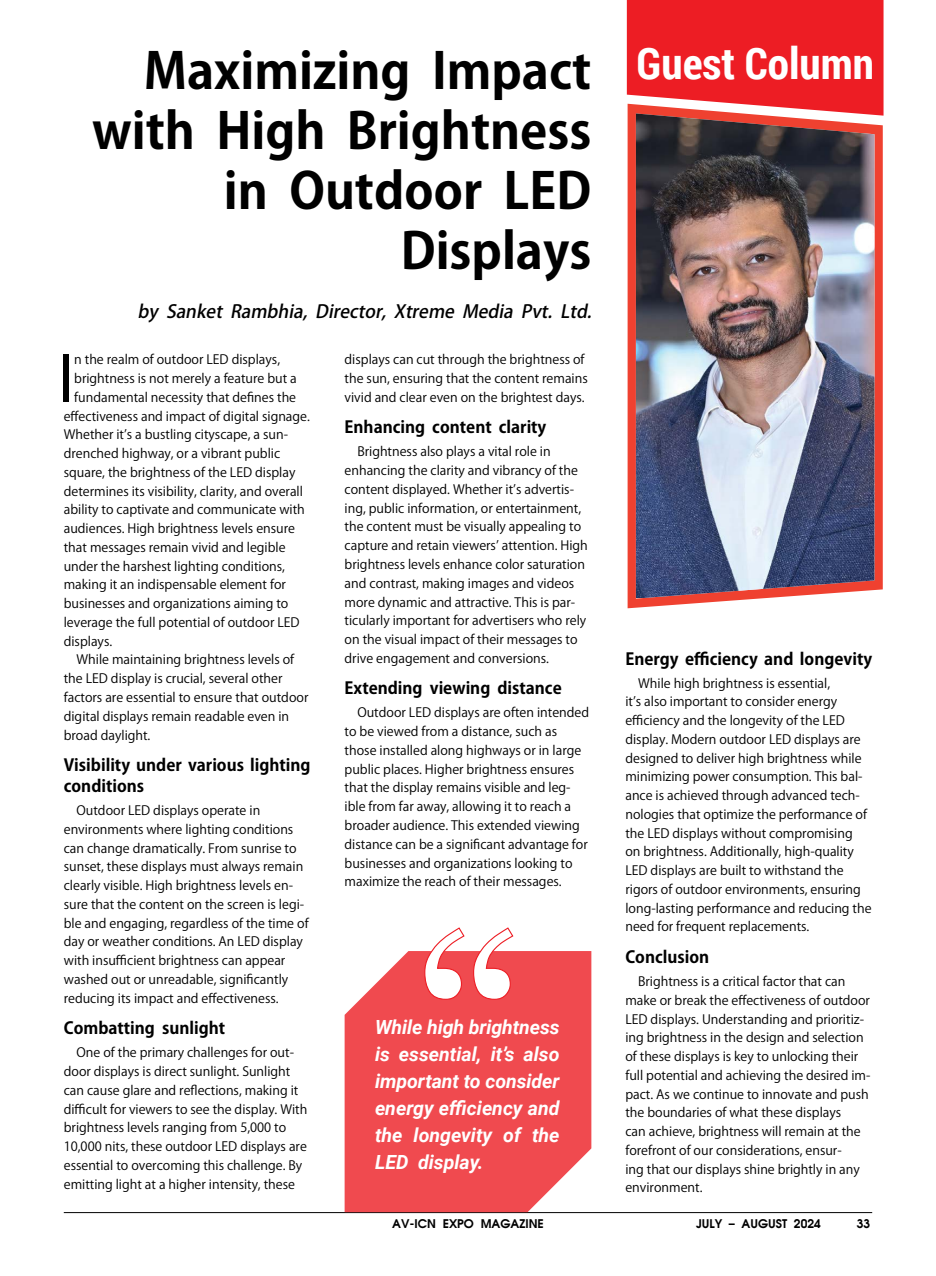
<style>
.page{position:relative;width:936px;height:1276px;background:#fff}
.page>*{position:absolute;margin:0;border:0;box-sizing:border-box;transform-origin:0 0}
.t1{font:61.95px "Koz Go Pro";color:#000}
.t2{font:700 49.5px/60px "Koz Go Pro";color:#000;text-align:right}
.t3{font:700 43.5px "Roboto Condensed";color:#fff}
.t4{font:italic 700 19.5px/27px "Roboto";color:#fff;text-align:justify}
.t5{font:italic 500 18px "Koz Go Pro";color:#000}
.t6{font:700 16.5px/21px "Koz Go Pro";color:#000}
.t7{font:12.75px/18.8px "Koz Go Pro";color:#000}
.t8{font:700 12px "Avalon";color:#000}
</style>
<div class="page">
<hr style="left:64px;top:1212px;width:808px;height:1px;background:#000">
<div style="left:626px;top:0;width:257px;height:116px;background:#ed1d24"></div>
<svg style="left:627px;top:104px;width:255px;height:504px;fill:#ef4130"></svg>
<img style="left:636px;top:113px;width:238px;height:485px">
<svg style="left:344px;top:951px;width:247px;height:261px;background:#f1565b"></svg>
<svg style="left:423px;top:927px;width:91px;height:73px"></svg>
<h2 class="t2" style="left:92px;top:44px;width:500px">Maximizing Impact with High Brightness in Outdoor LED<br>Displays</h2>
<h3 class="t3" style="left:636px;top:33px;width:239px">Guest Column</h3>
<h3 class="t5" style="left:138px;top:300px;width:459px">by Sanket Rambhia, Director, Xtreme Media Pvt. Ltd.</h3>
<p class="t7" style="left:344px;top:350px;width:245px">displays can cut through the brightness of the sun, ensuring that the content remains vivid and clear even on the brightest days.</p>
<p class="t6" style="left:344px;top:418px;width:203px">Enhancing content clarity</p>
<p class="t7" style="left:344px;top:443px;width:245px;text-indent:13px">Brightness also plays a vital role in enhancing the clarity and vibrancy of the content displayed. Whether it’s advertis&shy;ing, public information, or entertainment, the content must be visually appealing to capture and retain viewers’ attention. High brightness levels enhance color saturation and contrast, making images and videos more dynamic and attractive. This is par&shy;ticularly important for advertisers who rely on the visual impact of their messages to drive engagement and conversions.</p>
<p class="t6" style="left:344px;top:679px;width:219px">Extending viewing distance</p>
<p class="t7" style="left:344px;top:703px;width:246px;text-indent:13px">Outdoor LED displays are often intended to be viewed from a distance, such as those installed along highways or in large public places. Higher brightness ensures that the display remains visible and leg&shy;ible from far away, allowing it to reach a broader audience. This extended viewing distance can be a significant advantage for businesses and organizations looking to maximize the reach of their messages.</p>
<h1 class="t1" style="left:58px;top:339px;width:17px">I</h1>
<p class="t7" style="left:74px;top:350px;width:207px">n the realm of outdoor LED displays,</p>
<p class="t7" style="left:74px;top:369px;width:224px">brightness is not merely a feature but a</p>
<p class="t7" style="left:74px;top:388px;width:223px">fundamental necessity that defines the</p>
<p class="t7" style="left:64px;top:407px;width:247px">effectiveness and impact of digital signage.</p>
<p class="t7" style="left:64px;top:425px;width:226px">Whether it’s a bustling cityscape, a sun-</p>
<p class="t7" style="left:64px;top:444px;width:218px">drenched highway, or a vibrant public</p>
<p class="t7" style="left:64px;top:463px;width:233px">square, the brightness of the LED display</p>
<p class="t7" style="left:64px;top:482px;width:241px">determines its visibility, clarity, and overall</p>
<p class="t7" style="left:64px;top:501px;width:242px">ability to captivate and communicate with</p>
<p class="t7" style="left:64px;top:519px;width:233px">audiences. High brightness levels ensure</p>
<p class="t7" style="left:64px;top:538px;width:223px">that messages remain vivid and legible</p>
<p class="t7" style="left:64px;top:557px;width:223px">under the harshest lighting conditions,</p>
<p class="t7" style="left:64px;top:576px;width:224px">making it an indispensable element for</p>
<p class="t7" style="left:64px;top:594px;width:226px">businesses and organizations aiming to</p>
<p class="t7" style="left:64px;top:613px;width:237px">leverage the full potential of outdoor LED</p>
<p class="t7" style="left:64px;top:632px;width:50px">displays.</p>
<p class="t7" style="left:76px;top:651px;width:219px">While maintaining brightness levels of</p>
<p class="t7" style="left:64px;top:669px;width:220px">the LED display is crucial, several other</p>
<p class="t7" style="left:64px;top:688px;width:246px">factors are essential to ensure that outdoor</p>
<p class="t7" style="left:64px;top:707px;width:227px">digital displays remain readable even in</p>
<p class="t7" style="left:64px;top:726px;width:88px">broad daylight.</p>
<p class="t6" style="left:64px;top:755px;width:248px">Visibility under various lighting conditions</p>
<p class="t7" style="left:64px;top:801px;width:246px;text-indent:13px">Outdoor LED displays operate in environments where lighting conditions can change dramatically. From sunrise to sunset, these displays must always remain clearly visible. High brightness levels en&shy;sure that the content on the screen is legi&shy;ble and engaging, regardless of the time of day or weather conditions. An LED display with insufficient brightness can appear washed out or unreadable, significantly reducing its impact and effectiveness.</p>
<p class="t6" style="left:64px;top:1018px;width:163px">Combatting sunlight</p>
<p class="t7" style="left:64px;top:1043px;width:245px;text-indent:13px">One of the primary challenges for out&shy;door displays is direct sunlight. Sunlight can cause glare and reflections, making it difficult for viewers to see the display. With brightness levels ranging from 5,000 to 10,000 nits, these outdoor LED displays are essential to overcoming this challenge. By emitting light at a higher intensity, these</p>
<h3 class="t4" style="left:375px;top:1013px;width:186px">While high brightness is essential, it’s also important to consider energy efficiency and the longevity of the LED display.</h3>
<p class="t8" style="left:392px;top:1215px;width:153px">AV-ICN EXPO MAGAZINE</p>
<p class="t6" style="left:625px;top:649px;width:248px">Energy efficiency and longevity</p>
<p class="t7" style="left:625px;top:674px;width:248px;text-indent:13px">While high brightness is essential,<br>it’s also important to consider energy efficiency and the longevity of the LED display. Modern outdoor LED displays are designed to deliver high brightness while minimizing power consumption. This bal&shy;ance is achieved through advanced tech&shy;nologies that optimize the performance of the LED displays without compromising<br>on brightness. Additionally, high-quality LED displays are built to withstand the rigors of outdoor environments, ensuring long-lasting performance and reducing the need for frequent replacements.</p>
<p class="t6" style="left:625px;top:947px;width:85px">Conclusion</p>
<p class="t7" style="left:625px;top:972px;width:246px;text-indent:13px">Brightness is a critical factor that can make or break the effectiveness of outdoor LED displays. Understanding and prioritiz&shy;ing brightness in the design and selection of these displays is key to unlocking their full potential and achieving the desired im&shy;pact. As we continue to innovate and push the boundaries of what these displays<br>can achieve, brightness will remain at the forefront of our considerations, ensur-<br>ing that our displays shine brightly in any environment.</p>
<p class="t8" style="left:696px;top:1215px;width:126px">JULY – AUGUST 2024</p>
<p class="t8" style="left:856px;top:1215px;width:15px">33</p>
</div>
